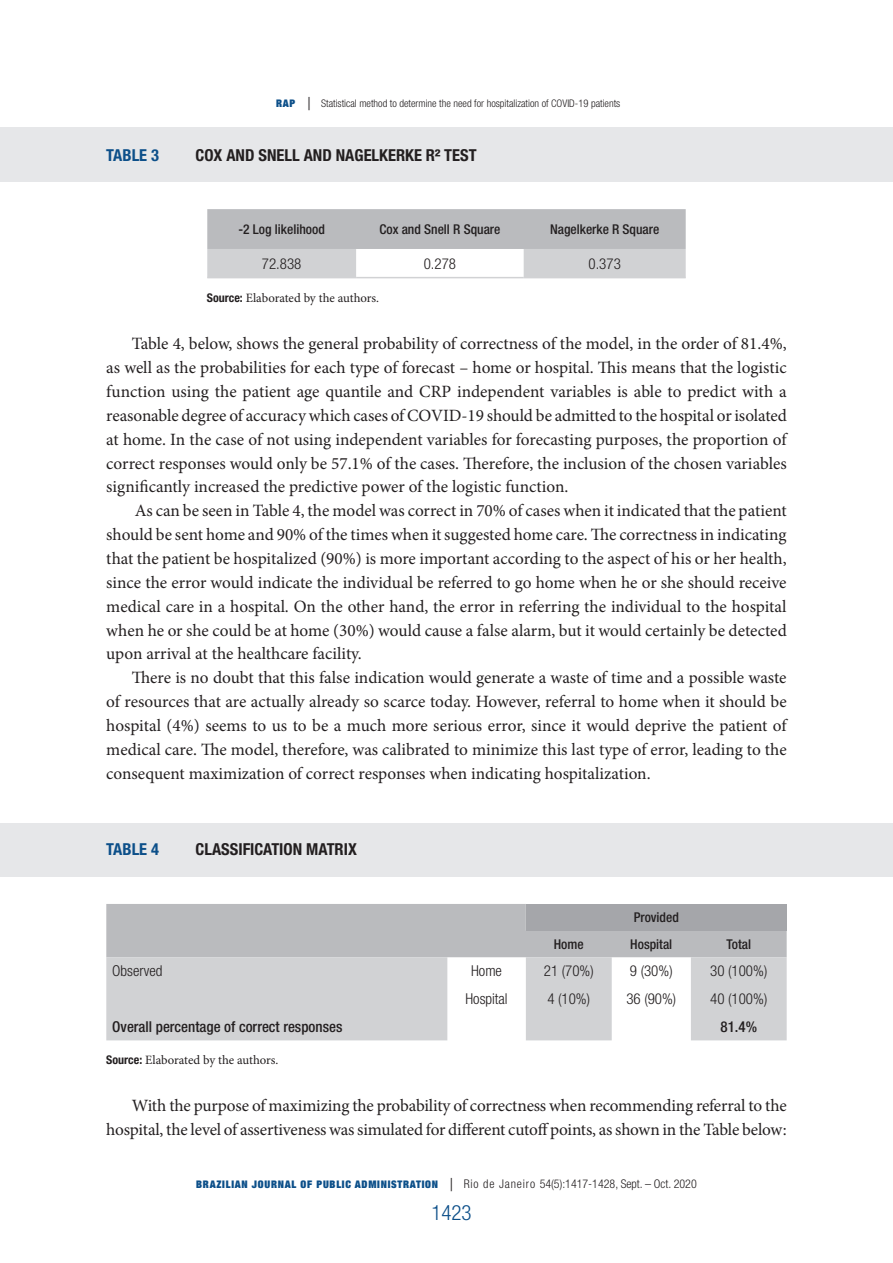
<style>
.page{position:relative;width:893px;height:1263px;background:#fff}
.page>*{position:absolute;margin:0;border:0;box-sizing:border-box;transform-origin:0 0}
.t1{font:300 condensed 21px "Helvetica Neue LT Std";color:#0c4f89}
.texto_3{font:17.25px/23.9px "Minion Pro";letter-spacing:-.01em;color:#231f20;text-align:justify}
.tit_tab{font:700 condensed 16.5px "Helvetica Neue LT Std";color:#231f20}
.tit_tab-2{font:700 condensed 16.5px "Helvetica Neue LT Std";color:#0c4f89}
.TEXTO_TAB{font:300 condensed 15px "Helvetica Neue LT Std";color:#231f20}
.TEXTO_TAB-2{font:500 condensed 15px "Helvetica Neue LT Std";color:#231f20}
.GARGANTA{font:500 condensed 13.5px "Helvetica Neue LT Std";color:#231f20}
.fonte{font:12.75px "Minion Pro";letter-spacing:-.005em;color:#231f20}
.t2{font:300 condensed 12px "Helvetica Neue LT Std";color:#231f20}
.t3{font:300 condensed 10.5px "Helvetica Neue LT Std";color:#231f20}
.s1{font-family:"Helvetica Neue";font-weight:900;font-stretch:expanded;color:#0c4f89}
.s2{font-size:18px}
.s3{font-family:"Helvetica Neue LT Std";font-weight:700;font-stretch:condensed;font-size:12px}
.s4{font-family:"Helvetica Neue";font-weight:900;font-stretch:expanded;font-size:10.5px;color:#0c4f89}
</style>
<div class="page">
<div style="left:0;top:823px;width:892px;height:53px;background:#e6e7e9"></div>
<div style="left:0;top:128px;width:893px;height:54px;background:#e6e7e9"></div>
<svg style="left:207px;top:209px;width:479px;height:68px;background:#cacbcd"></svg>
<hr style="left:207px;top:277px;width:149px;height:1px;background:#d1d2d4">
<hr style="left:356px;top:277px;width:168px;height:1px;background:#d1d2d4">
<hr style="left:524px;top:277px;width:162px;height:1px;background:#d1d2d4">
<div style="left:106px;top:904px;width:681px;height:53px;background:#babbbe"></div>
<div style="left:526px;top:904px;width:261px;height:26px;background:#a5a6aa"></div>
<svg style="left:106px;top:957px;width:681px;height:83px;fill:#d1d2d4"></svg>
<p class="t3" style="left:276px;top:98px;width:346px"><span class="s1">RAP</span> <span class="s2">|</span> Statistical method to determine the need for hospitalization of COVID-19 patients</p>
<p class="tit_tab-2" style="left:106px;top:145px;width:54px">TABLE 3</p>
<p class="tit_tab" style="left:196px;top:145px;width:282px">COX AND SNELL AND NAGELKERKE R² TEST</p>
<p class="GARGANTA" style="left:239px;top:221px;width:88px">-2 Log likelihood</p>
<p class="GARGANTA" style="left:379px;top:221px;width:122px">Cox and Snell R Square</p>
<p class="GARGANTA" style="left:550px;top:221px;width:111px">Nagelkerke R Square</p>
<p class="TEXTO_TAB" style="left:262px;top:255px;width:41px">72.838</p>
<p class="TEXTO_TAB" style="left:424px;top:255px;width:34px">0.278</p>
<p class="TEXTO_TAB" style="left:588px;top:255px;width:34px">0.373</p>
<p class="fonte" style="left:207px;top:289px;width:174px"><span class="s3">Source:</span> Elaborated by the authors.</p>
<p class="texto_3" style="left:106px;top:332px;width:682px;text-indent:26px">Table 4, below, shows the general probability of correctness of the model, in the order of 81.4%, as well as the probabilities for each type of forecast – home or hospital. This means that the logistic function using the patient age quantile and CRP independent variables is able to predict with a reasonable degree of accuracy which cases of COVID-19 should be admitted to the hospital or isolated at home. In the case of not using independent variables for forecasting purposes, the proportion of correct responses would only be 57.1% of the cases. Therefore, the inclusion of the chosen variables significantly increased the predictive power of the logistic function.</p>
<p class="texto_3" style="left:106px;top:499px;width:682px;text-indent:28px">As can be seen in Table 4, the model was correct in 70% of cases when it indicated that the patient should be sent home and 90% of the times when it suggested home care. The correctness in indicating that the patient be hospitalized (90%) is more important according to the aspect of his or her health, since the error would indicate the individual be referred to go home when he or she should receive medical care in a hospital. On the other hand, the error in referring the individual to the hospital when he or she could be at home (30%) would cause a false alarm, but it would certainly be detected upon arrival at the healthcare facility.</p>
<p class="texto_3" style="left:106px;top:666px;width:682px;text-indent:26px">There is no doubt that this false indication would generate a waste of time and a possible waste of resources that are actually already so scarce today. However, referral to home when it should be hospital (4%) seems to us to be a much more serious error, since it would deprive the patient of medical care. The model, therefore, was calibrated to minimize this last type of error, leading to the consequent maximization of correct responses when indicating hospitalization.</p>
<p class="tit_tab-2" style="left:106px;top:839px;width:54px">TABLE 4</p>
<p class="tit_tab" style="left:196px;top:839px;width:163px">CLASSIFICATION MATRIX</p>
<p class="GARGANTA" style="left:634px;top:909px;width:47px">Provided</p>
<p class="GARGANTA" style="left:554px;top:936px;width:31px">Home</p>
<p class="GARGANTA" style="left:630px;top:936px;width:43px">Hospital</p>
<p class="GARGANTA" style="left:726px;top:936px;width:26px">Total</p>
<p class="TEXTO_TAB" style="left:112px;top:962px;width:52px">Observed</p>
<p class="TEXTO_TAB" style="left:471px;top:962px;width:32px">Home</p>
<p class="TEXTO_TAB" style="left:544px;top:962px;width:51px">21 (70%)</p>
<p class="TEXTO_TAB" style="left:630px;top:962px;width:44px">9 (30%)</p>
<p class="TEXTO_TAB" style="left:710px;top:962px;width:59px">30 (100%)</p>
<p class="TEXTO_TAB" style="left:465px;top:990px;width:44px">Hospital</p>
<p class="TEXTO_TAB" style="left:547px;top:990px;width:44px">4 (10%)</p>
<p class="TEXTO_TAB" style="left:626px;top:990px;width:51px">36 (90%)</p>
<p class="TEXTO_TAB" style="left:710px;top:990px;width:59px">40 (100%)</p>
<p class="TEXTO_TAB-2" style="left:112px;top:1018px;width:232px">Overall percentage of correct responses</p>
<p class="TEXTO_TAB-2" style="left:720px;top:1018px;width:38px">81.4%</p>
<p class="fonte" style="left:106px;top:1051px;width:174px"><span class="s3">Source:</span> Elaborated by the authors.</p>
<p class="texto_3" style="left:106px;top:1094px;width:682px;text-align:right">With the purpose of maximizing the probability of correctness when recommending referral to the hospital, the level of assertiveness was simulated for different cutoff points, as shown in the Table below:</p>
<p class="t2" style="left:196px;top:1176px;width:502px"><span class="s4">BRAZILIAN JOURNAL OF PUBLIC ADMINISTRATION</span> <span class="s2">|</span> Rio de Janeiro 54(5):1417-1428, Sept. – Oct. 2020</p>
<p class="t1" style="left:431px;top:1200px;width:42px">1423</p>
</div>
